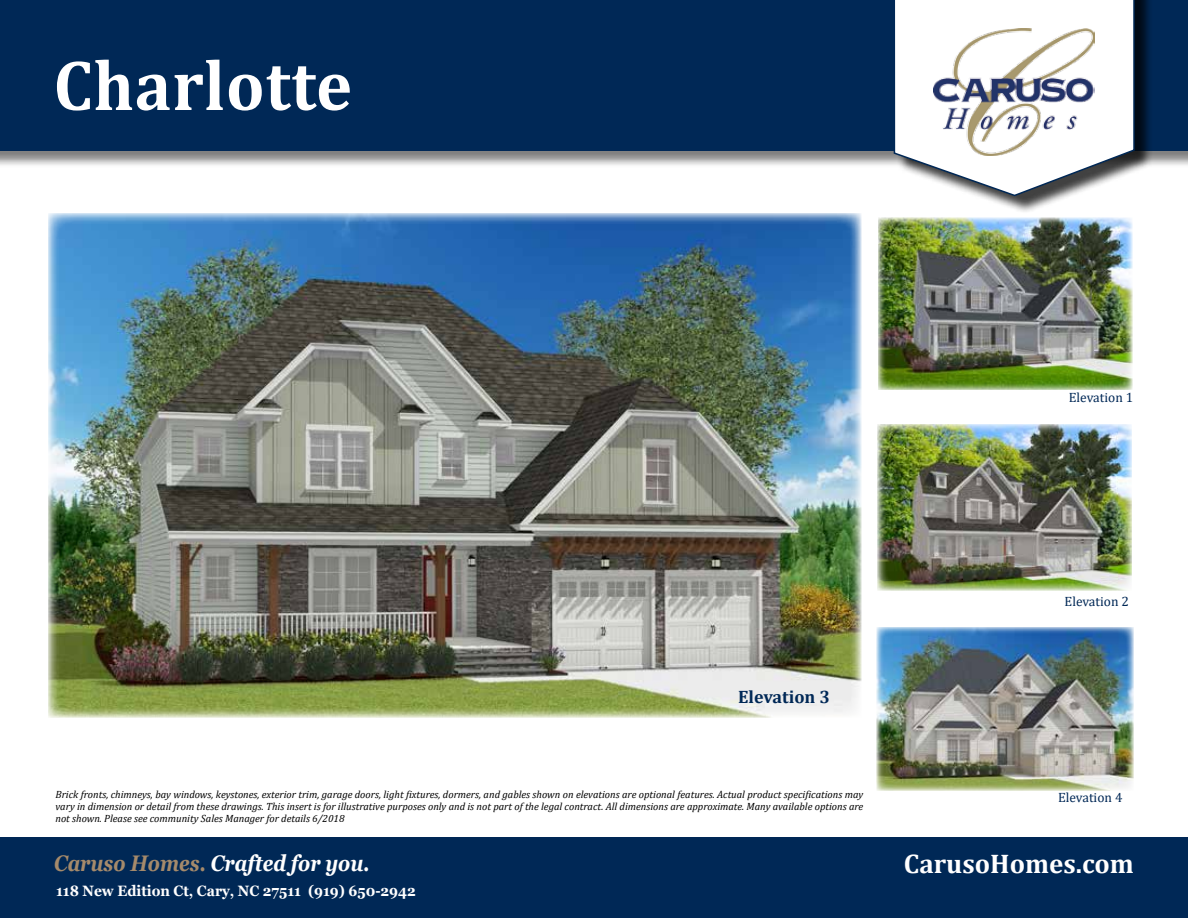
<style>
.page{position:relative;width:1188px;height:918px;background:#fff}
.page>*{position:absolute;margin:0;border:0;box-sizing:border-box;transform-origin:0 0}
.t1{font:700 72px "Cambria";letter-spacing:.01em;color:#fff;scale:.95 1}
.t2{font:700 27px "Cambria";color:#fff}
.t3{font:italic 700 22.5px "Georgia";color:#fff;scale:.85 1}
.t4{font:700 18px "Cambria";color:#002856}
.t5{font:700 15px "Georgia";color:#fff;scale:.92 1}
.t6{font:13.5px "Cambria";color:#002856}
.t7{font:italic 10.5px/12px "Cambria";color:#000;text-align:justify}
.s1{color:#a58a6b}
</style>
<div class="page">
<img style="left:48px;top:213px;width:814px;height:504px">
<div style="left:0;top:0;width:1188px;height:168px;background:#000;opacity:.5"></div>
<div style="left:0;top:0;width:1188px;height:150px;background:#002856"></div>
<div style="left:0;top:837px;width:1188px;height:81px;background:#002856"></div>
<div style="left:896px;top:0;width:257px;height:214px;background:#000;opacity:.75"></div>
<svg style="left:893px;top:0;width:243px;height:197px"></svg>
<img style="left:933px;top:29px;width:161px;height:126px">
<img style="left:877px;top:627px;width:257px;height:164px">
<img style="left:878px;top:218px;width:255px;height:172px">
<img style="left:877px;top:424px;width:255px;height:167px">
<h1 class="t1" style="left:54px;top:35px;width:316px">Charlotte</h1>
<h3 class="t4" style="left:738px;top:684px;width:93px">Elevation 3</h3>
<p class="t7" style="left:56px;top:788px;width:809px">Brick fronts, chimneys, bay windows, keystones, exterior trim, garage doors, light fixtures, dormers, and gables shown on elevations are optional features. Actual product specifications may vary in dimension or detail from these drawings. This insert is for illustrative purposes only and is not part of the legal contract. All dimensions are approximate. Many available options are not shown. Please see community Sales Manager for details 6/2018</p>
<p class="t6" style="left:1069px;top:389px;width:66px">Elevation 1</p>
<p class="t6" style="left:1065px;top:593px;width:66px">Elevation 2</p>
<p class="t6" style="left:1058px;top:790px;width:66px">Elevation 4</p>
<h3 class="t3" style="left:54px;top:849px;width:373px"><span class="s1">Caruso Homes.</span> Crafted for you.</h3>
<h2 class="t2" style="left:904px;top:845px;width:232px">CarusoHomes.com</h2>
<h3 class="t5" style="left:56px;top:882px;width:392px">118 New Edition Ct, Cary, NC 27511 (919) 650-2942</h3>
</div>
